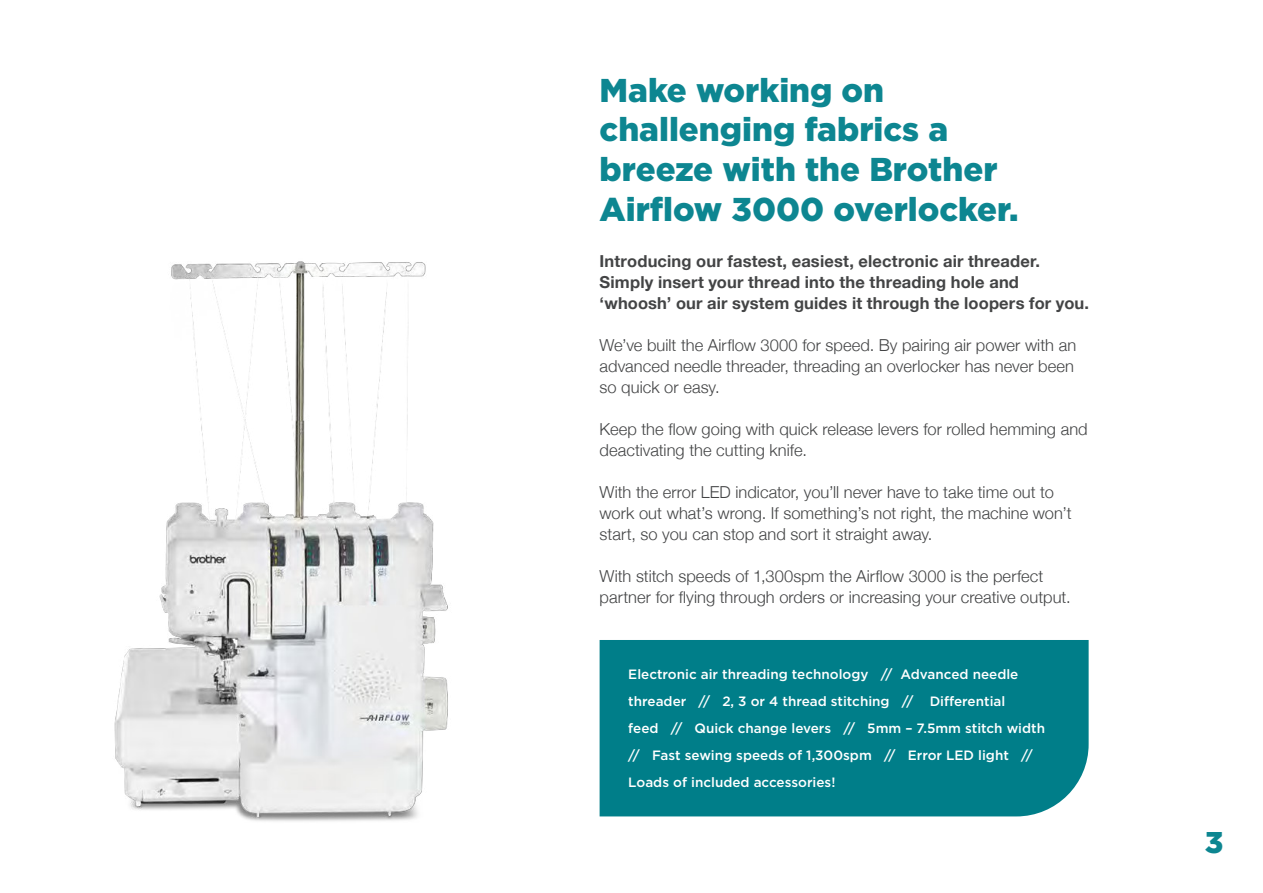
<style>
.page{position:relative;width:1263px;height:893px;background:#fff}
.page>*{position:absolute;margin:0;border:0;box-sizing:border-box;transform-origin:0 0}
.t1{font:900 33px/39.6px "Gotham";color:#0d8691}
.t2{font:900 30px "Gotham";color:#0d8691}
.t3{font:300 16.5px/21px "Helvetica Neue";letter-spacing:.005em;color:#434445}
.t4{font:700 16.5px/21px "Helvetica Neue";letter-spacing:.01em;color:#434445}
.t5{font:500 13.5px/27px "Gotham";color:#fff}
</style>
<div class="page">
<img style="left:114px;top:261px;width:334px;height:560px">
<div style="left:600px;top:640px;width:489px;height:176px;background:#007e89"></div>
<h1 class="t1" style="left:600px;top:72px;width:420px">Make working on challenging fabrics a breeze with the Brother<br>Airflow 3000 overlocker.</h1>
<p class="t4" style="left:600px;top:252px;width:491px">Introducing our fastest, easiest, electronic air threader.<br>Simply insert your thread into the threading hole and ‘whoosh’ our air system guides it through the loopers for you.</p>
<p class="t3" style="left:600px;top:333px;width:478px">We’ve built the Airlow 3000 for speed. By pairing air power with an advanced needle threader, threading an overlocker has never been so quick or easy.</p>
<p class="t3" style="left:600px;top:417px;width:490px">Keep the low going with quick release levers for rolled hemming and deactivating the cutting knife.</p>
<p class="t3" style="left:600px;top:480px;width:474px">With the error LED indicator, you’ll never have to take time out to work out what’s wrong. If something’s not right, the machine won’t start, so you can stop and sort it straight away.</p>
<p class="t3" style="left:600px;top:564px;width:473px">With stitch speeds of 1,300spm the Airlow 3000 is the perfect partner for lying through orders or increasing your creative output.</p>
<p class="t5" style="left:628px;top:662px;width:418px">Electronic air threading technology // Advanced needle threader // 2, 3 or 4 thread stitching // Diferential<br>feed // Quick change levers // 5mm – 7.5mm stitch width // Fast sewing speeds of 1,300spm // Error LED light // Loads of included accessories!</p>
<h2 class="t2" style="left:1205px;top:828px;width:20px">3</h2>
</div>
